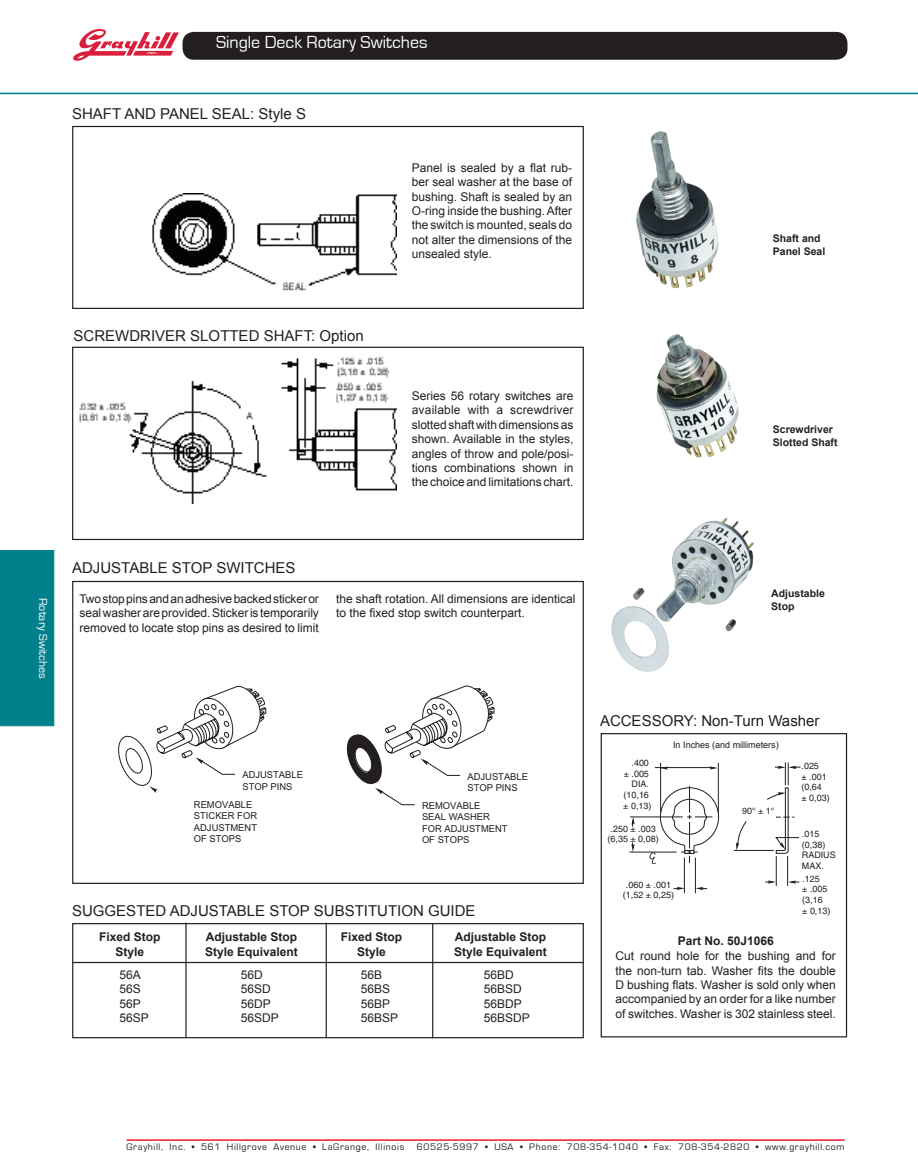
<style>
.page{position:relative;width:918px;height:1175px;background:#fff}
.page>*{position:absolute;margin:0;border:0;box-sizing:border-box;transform-origin:0 0}
.t1{font:18px "Eurostile";color:#fff}
.t2{font:15px "Arial";color:#231f20}
.t3{font:12px/14.4px "Arial";color:#231f20;text-align:justify}
.t4{font:700 12px "Arial";color:#231f20}
.t5{font:12px "Eurostile";color:#fff}
.t6{font:700 10.5px/12.6px "Arial";color:#231f20}
.t7{font:9.75px "Eurostile";letter-spacing:.07em;color:#231f20}
.t8{font:9.45px/11.4px "Arial";color:#231f20}
.t9{font:9px/10.8px "Helvetica";color:#231f20}
.t10{font:9px "Arial";color:#231f20}
</style>
<div class="page">
<hr style="left:0;top:93px;width:918px;height:1px;background:#00808b">
<hr style="left:127px;top:1139px;width:718px;height:1px;background:#ed1a33">
<div style="left:0;top:550px;width:54px;height:176px;background:#00808b"></div>
<div style="left:183px;top:33px;width:664px;height:26px;background:#231f20;border-radius:10px"></div>
<div style="left:183px;top:32px;width:664px;height:28px;border:2px solid #231f20;border-radius:10px"></div>
<svg style="left:73px;top:29px;width:106px;height:32px"></svg>
<img style="left:79px;top:194px;width:318px;height:309px">
<img style="left:611px;top:517px;width:143px;height:155px">
<img style="left:636px;top:131px;width:83px;height:158px">
<div style="left:72px;top:126px;width:512px;height:183px;border:1px solid #231f20"></div>
<div style="left:72px;top:581px;width:512px;height:303px;border:1px solid #231f20"></div>
<div style="left:72px;top:923px;width:512px;height:115px;border:1px solid #231f20"></div>
<hr style="left:73px;top:961px;width:511px;height:2px;background:#231f20">
<hr style="left:185px;top:922px;width:2px;height:115px;background:#231f20">
<hr style="left:326px;top:922px;width:1px;height:115px;background:#231f20">
<hr style="left:432px;top:923px;width:1px;height:115px;background:#231f20">
<svg style="left:118px;top:685px;width:377px;height:120px"></svg>
<div style="left:72px;top:347px;width:512px;height:193px;border:1px solid #231f20"></div>
<div style="left:601px;top:733px;width:246px;height:304px;border:1px solid #231f20"></div>
<hr style="left:630px;top:816px;width:53px;height:1px;background:#231f20">
<hr style="left:630px;top:851px;width:47px;height:1px;background:#231f20">
<svg style="left:631px;top:842px;width:4px;height:10px"></svg>
<svg style="left:631px;top:816px;width:4px;height:10px"></svg>
<svg style="left:649px;top:762px;width:152px;height:131px"></svg>
<img style="left:656px;top:334px;width:83px;height:124px">
<h1 class="t1" style="left:216px;top:33px;width:213px">Single Deck Rotary Switches</h1>
<p class="t2" style="left:72px;top:104px;width:20px">Shafta</p>
<p class="t2" style="left:134px;top:104px;width:21px">ndpa</p>
<p class="t2" style="left:179px;top:104px;width:21px">nelseal</p>
<p class="t2" style="left:250px;top:104px;width:57px">: Style S</p>
<p class="t2" style="left:74px;top:325px;width:292px">SCREWDRIVER SLOTTED SHAFT: Option</p>
<p class="t3" style="left:412px;top:160px;width:162px">Panel is sealed by a flat rub&shy;ber seal washer at the base of bushing. Shaft is sealed by an O-ring inside the bushing.After the switch is mounted, seals do not alter the dimensions of the unsealed style.</p>
<p class="t3" style="left:412px;top:388px;width:163px">Series 56 rotary switches are available with a screwdriver slottedshaftwithdimensionsas shown. Available in the styles, angles of throw and pole/posi&shy;tions combinations shown in the choice and limitations chart.</p>
<p class="t6" style="left:773px;top:232px;width:54px">Shaft and<br>Panel Seal</p>
<p class="t6" style="left:773px;top:423px;width:66px">Screwdriver<br>Slotted Shaft</p>
<p class="t5" style="left:50px;top:598px;width:82px;rotate:90deg">Rotary Switches</p>
<p class="t2" style="left:72px;top:558px;width:49px">adjustablestops</p>
<p class="t2" style="left:226px;top:558px;width:24px">witches</p>
<p class="t3" style="left:79px;top:592px;width:241px">Twostoppinsandanadhesivebackedstickeror sealwasherareprovided.Stickeris temporarily removed to locate stop pins as desired to limit</p>
<p class="t3" style="left:336px;top:591px;width:241px">the shaft rotation. All dimensions are identical to the fixed stop switch counterpart.</p>
<p class="t8" style="left:242px;top:769px;width:62px">ADJUSTABLE<br>STOP PINS</p>
<p class="t8" style="left:467px;top:770px;width:62px">ADJUSTABLE<br>STOP PINS</p>
<p class="t8" style="left:194px;top:799px;width:65px">REMOVABLE<br>STICKER FOR<br>ADJUSTMENT<br>OF STOPS</p>
<p class="t8" style="left:422px;top:800px;width:87px">REMOVABLE<br>SEAL WASHER<br>FOR ADJUSTMENT<br>OF STOPS</p>
<p class="t2" style="left:72px;top:900px;width:33px">Sugges</p>
<p class="t2" style="left:136px;top:900px;width:101px">ted Adjustable</p>
<p class="t2" style="left:269px;top:900px;width:137px">Stop Substitution</p>
<p class="t2" style="left:428px;top:900px;width:32px">Guide</p>
<p class="t4" style="left:99px;top:929px;width:63px">Fixed Stop</p>
<p class="t4" style="left:206px;top:929px;width:93px">Adjustable Stop</p>
<p class="t4" style="left:341px;top:929px;width:63px">Fixed Stop</p>
<p class="t4" style="left:455px;top:929px;width:93px">Adjustable Stop</p>
<p class="t4" style="left:116px;top:943px;width:30px">Style</p>
<p class="t4" style="left:205px;top:943px;width:94px">Style Equivalent</p>
<p class="t4" style="left:357px;top:943px;width:30px">Style</p>
<p class="t4" style="left:454px;top:943px;width:94px">Style Equivalent</p>
<p class="t3" style="left:119px;top:967px;width:23px">56A</p>
<p class="t3" style="left:241px;top:967px;width:24px">56D</p>
<p class="t3" style="left:361px;top:967px;width:23px">56B</p>
<p class="t3" style="left:484px;top:967px;width:32px">56BD</p>
<p class="t3" style="left:119px;top:982px;width:23px">56S</p>
<p class="t3" style="left:241px;top:982px;width:32px">56SD</p>
<p class="t3" style="left:361px;top:982px;width:31px">56BS</p>
<p class="t3" style="left:484px;top:982px;width:40px">56BSD</p>
<p class="t3" style="left:119px;top:996px;width:23px">56P</p>
<p class="t3" style="left:241px;top:996px;width:32px">56DP</p>
<p class="t3" style="left:361px;top:996px;width:31px">56BP</p>
<p class="t3" style="left:484px;top:996px;width:40px">56BDP</p>
<p class="t3" style="left:119px;top:1011px;width:31px">56SP</p>
<p class="t3" style="left:241px;top:1011px;width:40px">56SDP</p>
<p class="t3" style="left:361px;top:1011px;width:39px">56BSP</p>
<p class="t3" style="left:484px;top:1011px;width:48px">56BSDP</p>
<p class="t6" style="left:771px;top:587px;width:55px">Adjustable<br>Stop</p>
<p class="t2" style="left:600px;top:710px;width:22px">Accessory</p>
<p class="t2" style="left:693px;top:710px;width:128px">: Non-Turn Washer</p>
<p class="t9" style="left:623px;top:757px;width:30px;text-align:right">.400<br>± .005<br>DIA. (10,16 ± 0,13)</p>
<p class="t10" style="left:673px;top:738px;width:107px">In Inches (and millimeters)</p>
<p class="t9" style="left:742px;top:805px;width:34px">90° ± 1°</p>
<p class="t9" style="left:608px;top:823px;width:53px;line-height:9.8px;text-align:center">.250 ± .003 (6,35 ± 0,08)</p>
<p class="t9" style="left:623px;top:879px;width:53px;text-align:center">.060 ± .001 (1,52 ± 0,25)</p>
<p class="t4" style="left:678px;top:933px;width:98px">Part No. 50J1066</p>
<p class="t9" style="left:802px;top:760px;width:30px">.025<br>± .001 (0,64<br>± 0,03)</p>
<p class="t9" style="left:802px;top:828px;width:35px">.015 (0,38)<br>RADIUS<br>MAX.</p>
<p class="t9" style="left:802px;top:873px;width:30px">.125<br>± .005 (3,16<br>± 0,13)</p>
<p class="t3" style="left:615px;top:949px;width:222px">Cut round hole for the bushing and for the non-turn tab. Washer fits the double D bushing flats. Washer is sold only when accompanied by an order for a like number of switches. Washer is 302 stainless steel.</p>
<p class="t7" style="left:127px;top:1141px;width:279px">Grayhill, Inc. • 561 Hillgrove Avenue • LaGrange, Illinois</p>
<p class="t7" style="left:417px;top:1141px;width:429px">60525-5997 • USA • Phone: 708-354-1040 • Fax: 708-354-2820 • www.grayhill.com</p>
</div>
